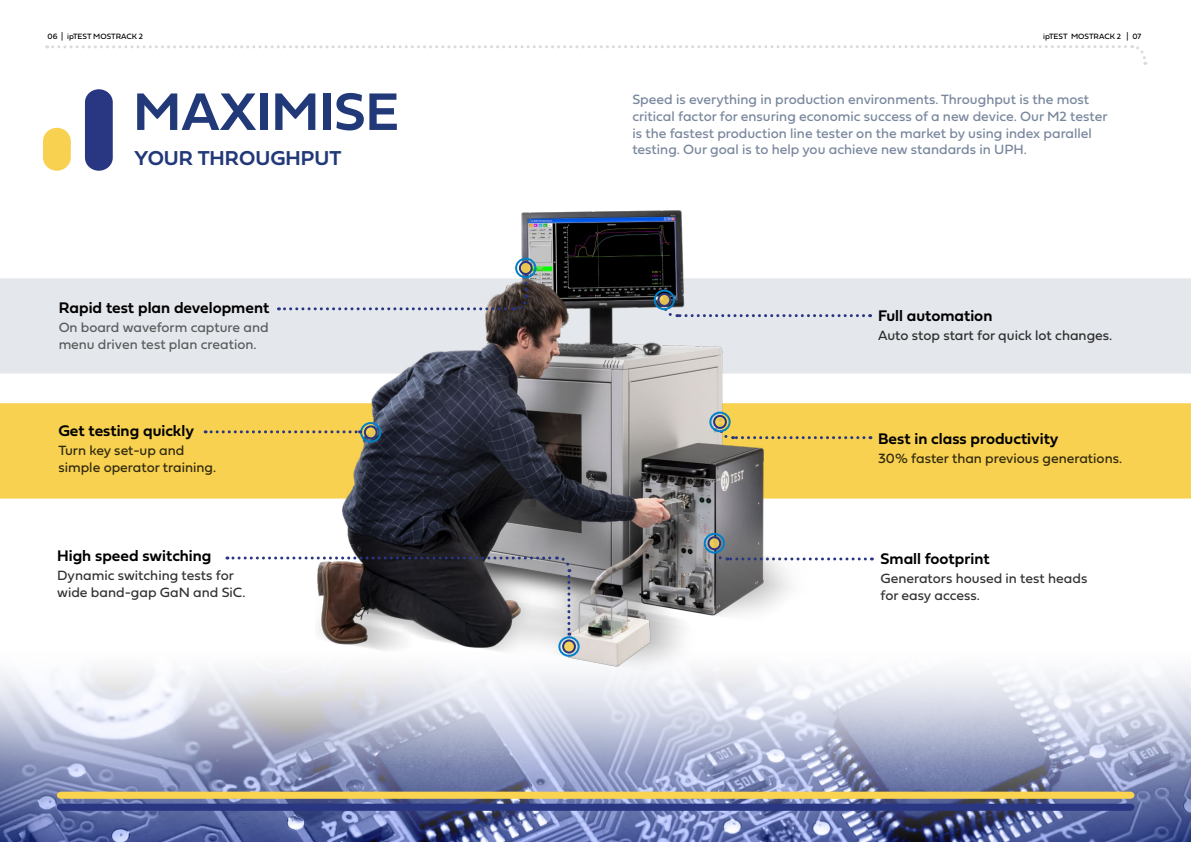
<style>
.page{position:relative;width:1191px;height:842px;background:#fff}
.page>*{position:absolute;margin:0;border:0;box-sizing:border-box;transform-origin:0 0}
.t1{font:55px "Fieldwork Geo Demibold";color:#223979}
.t2{font:21px "Fieldwork Geo Demibold";color:#223979}
.t3{font:16px "Fieldwork Geo Demibold";color:#000}
.t4{font:14px/16.8px "Fieldwork Geo Regular";color:#000}
.t5{font:14px/16.8px "Fieldwork Geo Regular";color:#79879d}
.t6{font:8px "Fieldwork Geo Regular";color:#000}
</style>
<div class="page">
<svg style="left:47px;top:45px;width:1100px;height:20px"></svg>
<img style="left:0;top:764px;width:1191px;height:78px">
<svg style="left:0;top:669px;width:1191px;height:95px"></svg>
<svg style="left:57px;top:792px;width:1077px;height:19px;background:#847e79"></svg>
<div style="left:0;top:403px;width:1191px;height:95px;background:#f7d14f"></div>
<div style="left:0;top:278px;width:1191px;height:96px;background:#e4e7eb"></div>
<img style="left:315px;top:210px;width:506px;height:528px">
<svg style="left:562px;top:640px;width:14px;height:13px"></svg>
<svg style="left:364px;top:426px;width:13px;height:13px"></svg>
<div style="left:360px;top:422px;width:21px;height:21px;border:2px solid #0081c8;border-radius:50%"></div>
<div style="left:364px;top:425px;width:14px;height:14px;border:2px solid #283583;border-radius:50%"></div>
<div style="left:558px;top:636px;width:21px;height:21px;border:2px solid #0081c8;border-radius:50%"></div>
<div style="left:562px;top:639px;width:14px;height:14px;border:2px solid #283583;border-radius:50%"></div>
<svg style="left:227px;top:555px;width:345px;height:81px"></svg>
<svg style="left:278px;top:275px;width:251px;height:37px;background:#d1d3d8"></svg>
<svg style="left:205px;top:430px;width:155px;height:3px"></svg>
<svg style="left:661px;top:296px;width:202px;height:22px;background:#d4d8e0"></svg>
<svg style="left:657px;top:293px;width:14px;height:14px"></svg>
<div style="left:653px;top:290px;width:22px;height:20px;border:2px solid #0081c8;border-radius:50%"></div>
<div style="left:657px;top:293px;width:14px;height:14px;border:2px solid #283583;border-radius:50%"></div>
<div style="left:519px;top:261px;width:13px;height:14px;background:#e8c652;border-radius:50%"></div>
<div style="left:515px;top:258px;width:21px;height:20px;border:2px solid #0081c8;border-radius:50%"></div>
<div style="left:519px;top:261px;width:13px;height:14px;border:2px solid #283583;border-radius:50%"></div>
<svg style="left:717px;top:418px;width:147px;height:22px;background:#eac853"></svg>
<svg style="left:713px;top:415px;width:14px;height:14px"></svg>
<div style="left:709px;top:412px;width:21px;height:20px;border:2px solid #0081c8;border-radius:50%"></div>
<div style="left:713px;top:415px;width:14px;height:14px;border:2px solid #283583;border-radius:50%"></div>
<svg style="left:711px;top:539px;width:154px;height:23px"></svg>
<svg style="left:707px;top:537px;width:14px;height:13px"></svg>
<div style="left:703px;top:533px;width:22px;height:20px;border:2px solid #0081c8;border-radius:50%"></div>
<div style="left:707px;top:536px;width:14px;height:14px;border:2px solid #283583;border-radius:50%"></div>
<div style="left:85px;top:89px;width:28px;height:82px;background:#293682;border-radius:13px"></div>
<div style="left:43px;top:128px;width:28px;height:43px;background:#f7d14f;border-radius:14px"></div>
<p class="t6" style="left:47px;top:30px;width:97px">06 | ipTEST MOSTRACK 2</p>
<p class="t6" style="left:1043px;top:30px;width:100px">ipTEST MOSTRACK 2 | 07</p>
<h1 class="t1" style="left:133px;top:68px;width:267px">MAXIMISE</h1>
<p class="t5" style="left:632px;top:90px;width:477px">Speed is everything in production environments. Throughput is the most critical factor for ensuring economic success of a new device. Our M2 tester is the fastest production line tester on the market by using index parallel testing. Our goal is to help you achieve new standards in UPH.</p>
<h2 class="t2" style="left:134px;top:141px;width:209px">YOUR THROUGHPUT</h2>
<p class="t3" style="left:59px;top:295px;width:212px">Rapid test plan development</p>
<p class="t4" style="left:58px;top:318px;width:212px">On board waveform capture and menu driven test plan creation.</p>
<p class="t3" style="left:58px;top:418px;width:137px">Get testing quickly</p>
<p class="t4" style="left:58px;top:441px;width:159px">Turn key set-up and simple operator training.</p>
<p class="t3" style="left:57px;top:543px;width:156px">High speed switching</p>
<p class="t4" style="left:57px;top:566px;width:190px">Dynamic switching tests for wide band-gap GaN and SiC.</p>
<p class="t3" style="left:878px;top:303px;width:116px">Full automation</p>
<p class="t4" style="left:878px;top:326px;width:236px">Auto stop start for quick lot changes.</p>
<p class="t3" style="left:878px;top:426px;width:182px">Best in class productivity</p>
<p class="t4" style="left:878px;top:449px;width:245px">30% faster than previous generations.</p>
<p class="t3" style="left:880px;top:546px;width:111px">Small footprint</p>
<p class="t4" style="left:880px;top:569px;width:208px">Generators housed in test heads for easy access.</p>
</div>
